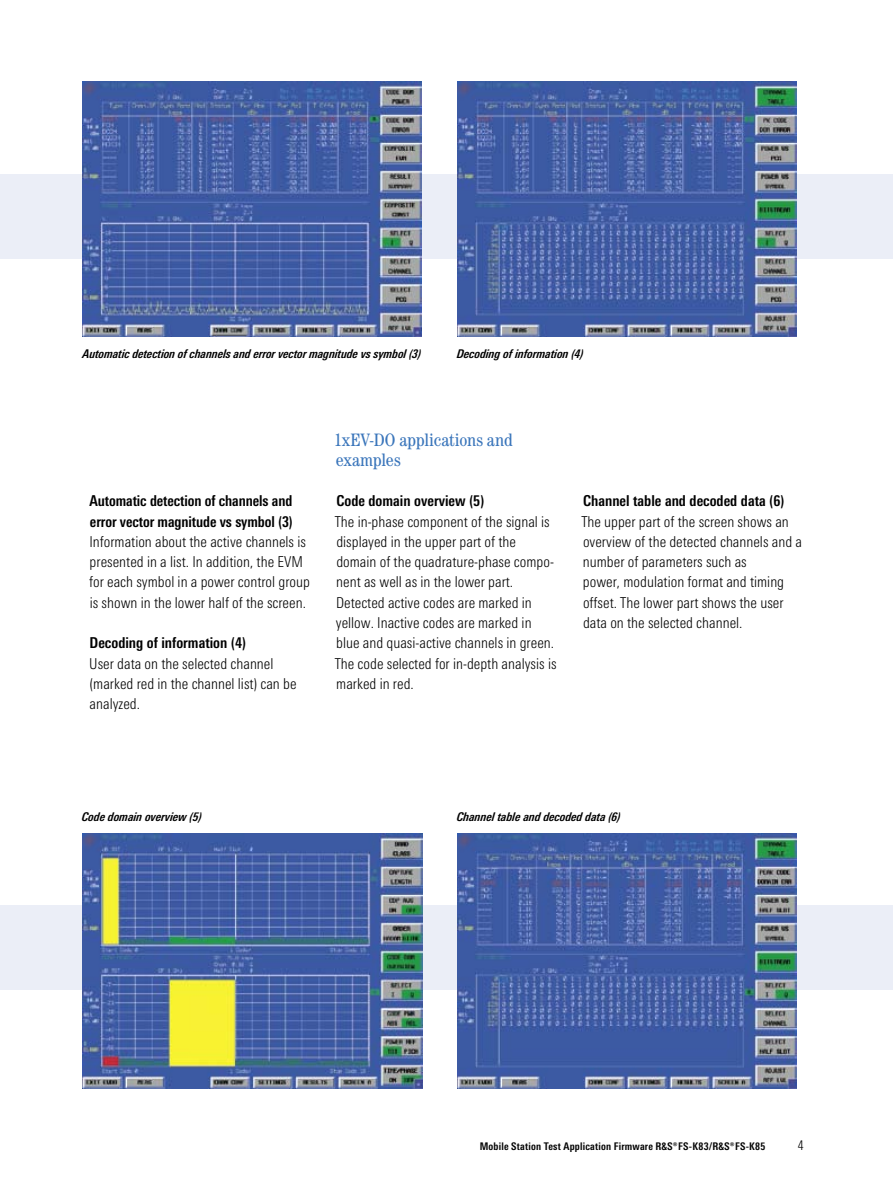
<style>
.page{position:relative;width:893px;height:1191px;background:#fff}
.page>*{position:absolute;margin:0;border:0;box-sizing:border-box;transform-origin:0 0}
.t1{font:condensed 18px/20.2px "Century";color:#3b76bb}
.t2{font:300 15px/20.2px "RS Univers Cond";color:#000}
.t3{font:700 15px/20.2px "RS Univers Cond";color:#000}
.t4{font:300 13.5px "RS Univers Cond";color:#000}
.t5{font:italic 700 12px "RS Univers Cond";color:#000}
.t6{font:700 10.5px "RS Univers Cond";letter-spacing:.025em;color:#000}
</style>
<div class="page">
<div style="left:0;top:905px;width:893px;height:84px;background:#ebeef7"></div>
<div style="left:0;top:174px;width:893px;height:85px;background:#ebeef7"></div>
<img style="left:82px;top:81px;width:339px;height:255px">
<img style="left:457px;top:81px;width:339px;height:255px">
<img style="left:82px;top:834px;width:340px;height:255px">
<img style="left:457px;top:834px;width:339px;height:255px">
<p class="t5" style="left:83px;top:346px;width:340px">Automatic detection of channels and error vector magnitude vs symbol (3)</p>
<p class="t5" style="left:457px;top:346px;width:128px">Decoding of information (4)</p>
<p class="t3" style="left:90px;top:491px;width:205px">Automatic detection of channels and error vector magnitude vs symbol (3)</p>
<p class="t2" style="left:89px;top:531px;width:222px">Information about the active channels is presented in a list. In addition, the EVM for each symbol in a power control group is shown in the lower half of the screen.</p>
<p class="t3" style="left:90px;top:632px;width:158px">Decoding of information (4)</p>
<p class="t2" style="left:89px;top:653px;width:209px">User data on the selected channel (marked red in the channel list) can be analyzed.</p>
<p class="t1" style="left:334px;top:429px;width:180px">1xEV-DO applications and examples</p>
<p class="t3" style="left:336px;top:491px;width:149px">Code domain overview (5)</p>
<p class="t2" style="left:335px;top:511px;width:223px">The in-phase component of the signal is displayed in the upper part of the domain of the quadrature-phase compo&shy;nent as well as in the lower part.<br>Detected active codes are marked in yellow. Inactive codes are marked in blue and quasi-active channels in green.<br>The code selected for in-depth analysis is marked in red.</p>
<p class="t3" style="left:583px;top:491px;width:203px">Channel table and decoded data (6)</p>
<p class="t2" style="left:581px;top:511px;width:222px">The upper part of the screen shows an overview of the detected channels and a number of parameters such as<br>power, modulation format and timing offset. The lower part shows the user data on the selected channel.</p>
<p class="t5" style="left:82px;top:809px;width:121px">Code domain overview (5)</p>
<p class="t5" style="left:457px;top:809px;width:165px">Channel table and decoded data (6)</p>
<p class="t6" style="left:480px;top:1139px;width:287px">Mobile Station Test Application Firmware ¸FS-K83/¸FS-K85</p>
<p class="t4" style="left:798px;top:1137px;width:7px">4</p>
</div>
